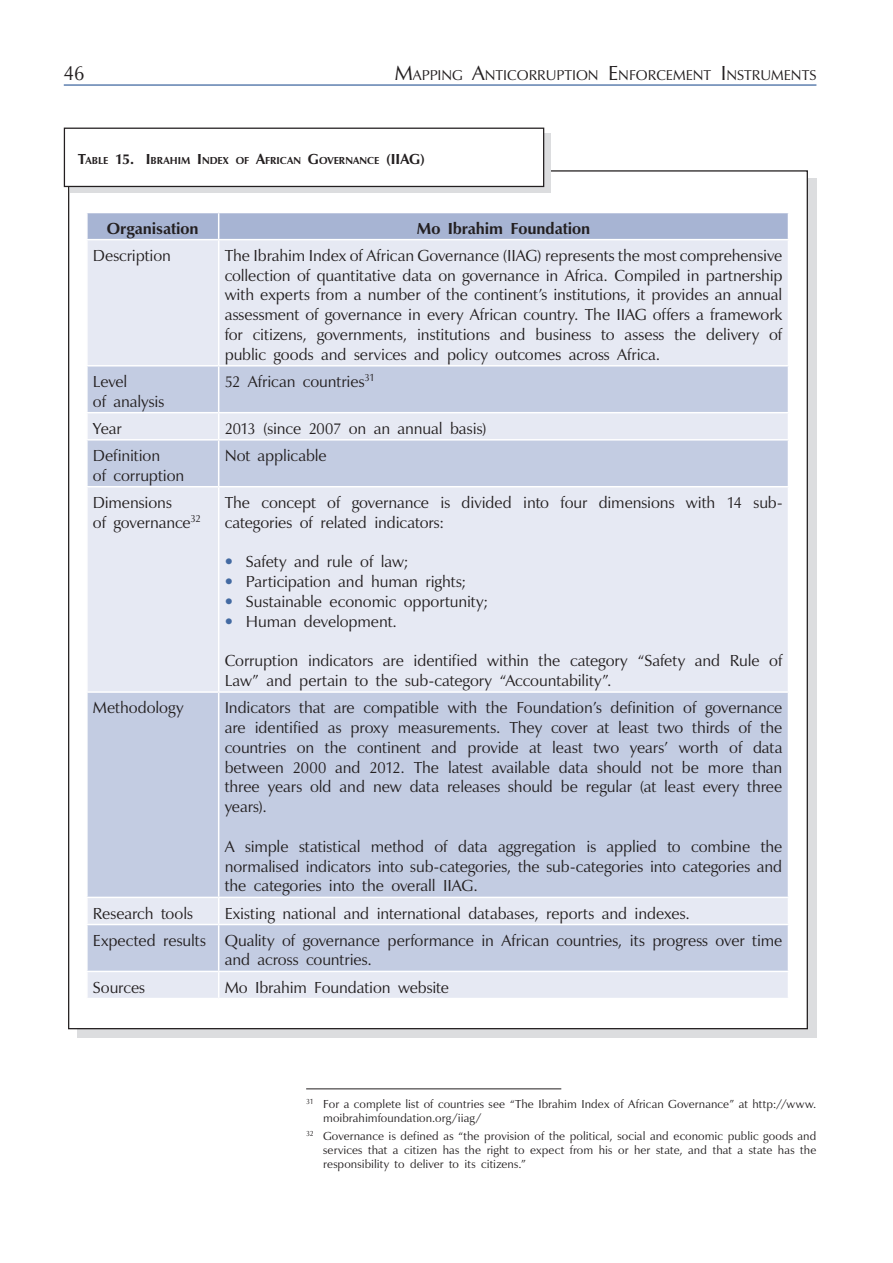
<style>
.page{position:relative;width:893px;height:1263px;background:#fff}
.page>*{position:absolute;margin:0;border:0;box-sizing:border-box;transform-origin:0 0}
.t1{font:21px "Opal CYR";color:#231f20}
.t2{font:16.5px/19.8px "Opal CYR";letter-spacing:-.005em;color:#231f20}
.t3{font:700 16.5px "Opal CYR";letter-spacing:-.005em;color:#231f20}
.t4{font:700 15px "Opal CYR";color:#231f20}
.t5{font:14.7px "Opal CYR";color:#231f20}
.t6{font:12px/14.1px "Opal CYR";letter-spacing:.005em;color:#231f20}
.t7{font:700 10.5px "Opal CYR";color:#231f20}
.s1{font-size:21px}
.s2{font-size:15px}
.s3{font-weight:700;color:#436aa2}
</style>
<div class="page">
<hr style="left:64px;top:84px;width:752px;height:2px;background:#436aa2">
<svg style="left:391px;top:84px;width:210px;height:1px"></svg>
<svg style="left:607px;top:84px;width:210px;height:1px"></svg>
<div style="left:77px;top:179px;width:739px;height:859px;background:#dcdddf"></div>
<div style="left:69px;top:171px;width:738px;height:858px;background:#fff"></div>
<svg style="left:70px;top:133px;width:481px;height:60px;background:#d8d8da"></svg>
<div style="left:64px;top:128px;width:480px;height:58px;background:#fff"></div>
<div style="left:64px;top:128px;width:480px;height:59px;border:1px solid #231f20"></div>
<div style="left:88px;top:240px;width:700px;height:758px;background:#e6e9f3"></div>
<svg style="left:88px;top:366px;width:700px;height:605px;background:#d2d8e9"></svg>
<svg style="left:87px;top:213px;width:701px;height:26px;background:#a8b5d3"></svg>
<hr style="left:218px;top:240px;width:1px;height:125px;background:#fff">
<hr style="left:86px;top:365px;width:133px;height:1px;background:#fff">
<hr style="left:219px;top:365px;width:570px;height:1px;background:#fff">
<hr style="left:218px;top:366px;width:1px;height:46px;background:#fff">
<hr style="left:86px;top:412px;width:133px;height:1px;background:#fff">
<hr style="left:219px;top:412px;width:570px;height:1px;background:#fff">
<svg style="left:218px;top:413px;width:1px;height:26px"></svg>
<hr style="left:86px;top:439px;width:133px;height:1px;background:#fff">
<hr style="left:219px;top:439px;width:570px;height:1px;background:#fff">
<hr style="left:218px;top:440px;width:1px;height:46px;background:#fff">
<hr style="left:86px;top:486px;width:133px;height:1px;background:#fff">
<hr style="left:219px;top:486px;width:570px;height:1px;background:#fff">
<hr style="left:218px;top:487px;width:1px;height:204px;background:#fff">
<hr style="left:86px;top:691px;width:133px;height:2px;background:#fff">
<hr style="left:219px;top:691px;width:570px;height:2px;background:#fff">
<hr style="left:218px;top:693px;width:1px;height:204px;background:#fff">
<hr style="left:86px;top:897px;width:133px;height:1px;background:#fff">
<hr style="left:219px;top:897px;width:570px;height:1px;background:#fff">
<svg style="left:218px;top:898px;width:1px;height:26px"></svg>
<hr style="left:86px;top:924px;width:133px;height:1px;background:#fff">
<hr style="left:219px;top:924px;width:570px;height:1px;background:#fff">
<hr style="left:218px;top:925px;width:1px;height:46px;background:#fff">
<hr style="left:86px;top:971px;width:133px;height:1px;background:#fff">
<hr style="left:219px;top:971px;width:570px;height:1px;background:#fff">
<svg style="left:218px;top:972px;width:1px;height:26px"></svg>
<hr style="left:306px;top:1088px;width:255px;height:1px;background:#231f20">
<p class="t1" style="left:64px;top:61px;width:22px">46</p>
<p class="t5" style="left:395px;top:67px;width:281px"><span class="s1">M</span>APPING <span class="s1">A</span>NTICORRUPTION <span class="s1">E</span>NFORCEME</p>
<p class="t5" style="left:693px;top:67px;width:125px">NT <span class="s1">I</span> NSTRUMENTS</p>
<p class="t7" style="left:78px;top:155px;width:321px"><span class="s2">Т</span>АBLE <span class="s2">15. I</span> BRAHIM <span class="s2">I</span> NDEX OF <span class="s2">A</span>FRICAN <span class="s2">G</span>OVERNANCE <span class="s2">(IIAG</span></p>
<p class="t4" style="left:420px;top:150px;width:6px">)</p>
<p class="t3" style="left:107px;top:218px;width:93px">Organisation</p>
<p class="t3" style="left:417px;top:218px;width:175px">Mo Ibrahim Foundation</p>
<p class="t2" style="left:93px;top:246px;width:80px">Description</p>
<p class="t2" style="left:225px;top:246px;width:559px;text-align:justify">The Ibrahim Index of African Governance (IIAG) represents the most comprehensive collection of quantitative data on governance in Africa. Compiled in partnership with experts from a number of the continent’s institutions, it provides an annual assessment of governance in every African country. The IIAG offers a framework for citizens, governments, institutions and business to assess the delivery of public goods and services and policy outcomes across Africa.</p>
<p class="t2" style="left:93px;top:372px;width:73px">Level<br>of analysis</p>
<p class="t2" style="left:225px;top:372px;width:152px">52 African countries<sup>31</sup></p>
<p class="t2" style="left:93px;top:419px;width:30px">Year</p>
<p class="t2" style="left:225px;top:419px;width:263px">2013 (since 2007 on an annual basis)</p>
<p class="t2" style="left:93px;top:446px;width:93px">Definition<br>of corruption</p>
<p class="t2" style="left:225px;top:446px;width:104px">Not applicable</p>
<p class="t2" style="left:93px;top:493px;width:110px">Dimensions<br>of governance<sup>32</sup></p>
<p class="t2" style="left:225px;top:493px;width:559px">The concept of governance is divided into four dimensions with 14 sub&shy;categories of related indicators:</p>
<p class="t2" style="left:225px;top:552px;width:186px"><span class="s3">•</span> Safety and rule of law;</p>
<p class="t2" style="left:225px;top:572px;width:243px"><span class="s3">•</span> Participation and human rights;</p>
<p class="t2" style="left:225px;top:592px;width:265px"><span class="s3">•</span> Sustainable economic opportunity;</p>
<p class="t2" style="left:225px;top:612px;width:174px"><span class="s3">•</span> Human development.</p>
<p class="t2" style="left:225px;top:651px;width:559px">Corruption indicators are identified within the category “Safety and Rule of<br>Law” and pertain to the sub-category “Accountability”.</p>
<p class="t2" style="left:93px;top:698px;width:92px">Methodology</p>
<p class="t2" style="left:225px;top:698px;width:559px;text-align:justify">Indicators that are compatible with the Foundation’s definition of governance are identified as proxy measurements. They cover at least two thirds of the countries on the continent and provide at least two years’ worth of data between 2000 and 2012. The latest available data should not be more than three years old and new data releases should be regular (at least every three years).</p>
<p class="t2" style="left:225px;top:837px;width:559px;text-align:justify">A simple statistical method of data aggregation is applied to combine the normalised indicators into sub-categories, the sub-categories into categories and the categories into the overall IIAG.</p>
<p class="t2" style="left:93px;top:904px;width:102px">Research tools</p>
<p class="t2" style="left:93px;top:900px;width:691px;line-height:27.2px;text-indent:132px">Existing national and international databases, reports and indexes.<br>Expected results Quality of governance performance in African countries, its progress over time</p>
<p class="t2" style="left:225px;top:950px;width:149px">and across countries.</p>
<p class="t2" style="left:93px;top:978px;width:54px">Sources</p>
<p class="t2" style="left:225px;top:978px;width:226px">Mo Ibrahim Foundation website</p>
<p class="t6" style="left:323px;top:1097px;width:495px;text-indent:-17px"><sup>31</sup> For a complete list of countries see “The Ibrahim Index of African Governance” at http://www. moibrahimfoundation.org/iiag/</p>
<p class="t6" style="left:323px;top:1129px;width:495px;text-align:justify;text-indent:-17px"><sup>32</sup> Governance is defined as “the provision of the political, social and economic public goods and services that a citizen has the right to expect from his or her state, and that a state has the responsibility to deliver to its citizens.”</p>
</div>
